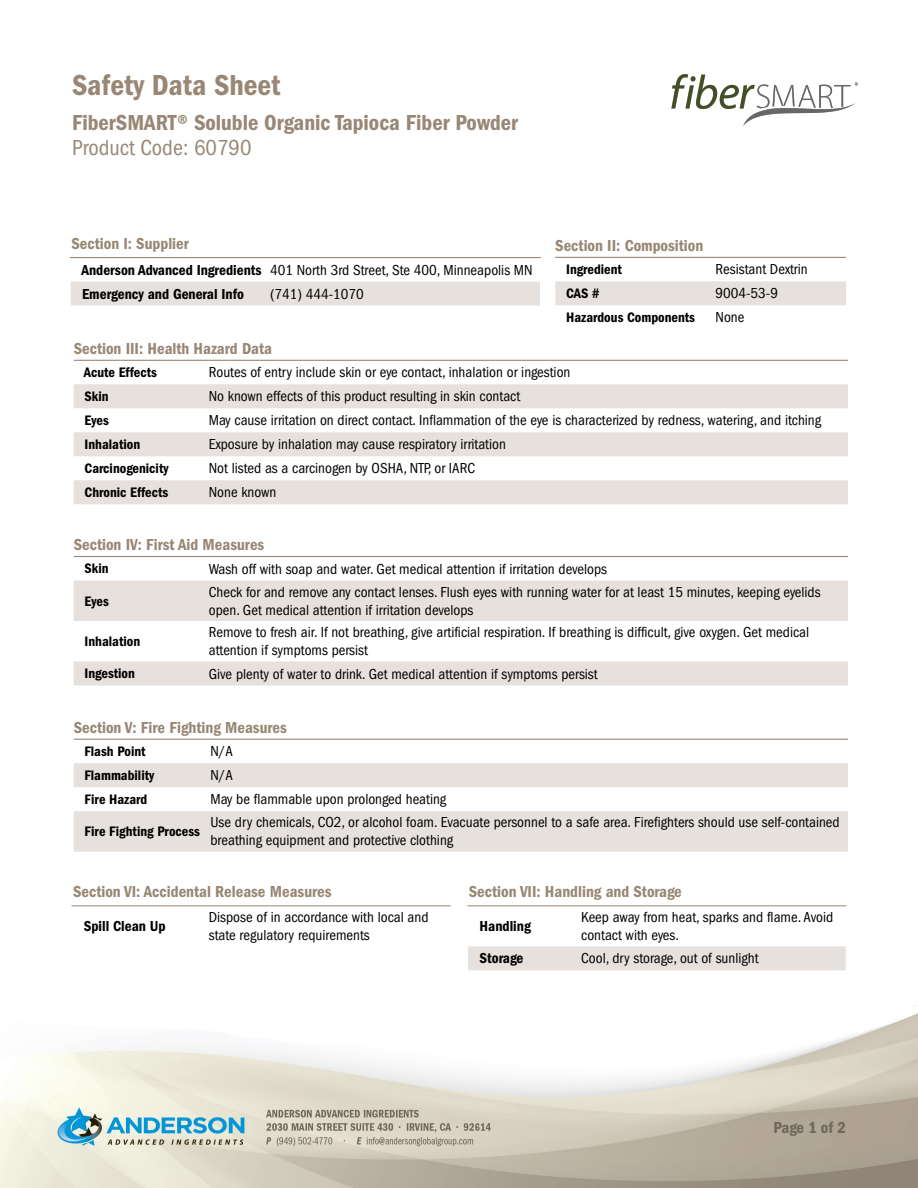
<style>
.page{position:relative;width:918px;height:1188px;background:#fff}
.page>*{position:absolute;margin:0;border:0;box-sizing:border-box;transform-origin:0 0}
.Section_Header{font:600 condensed 30px "Franklin Gothic LT";color:#998775}
.Section_Header-2{font:600 condensed 22.5px "Franklin Gothic LT";color:#998775}
.Section_Header-3{font:condensed 22.5px "Franklin Gothic LT";color:#998775}
.t1{font:600 condensed 16.5px "Franklin Gothic LT";color:#998775}
.t2{font:600 condensed 16.5px "Franklin Gothic LT";letter-spacing:-.015em;color:#6f675a}
.t3{font:condensed 15px/18px "Franklin Gothic LT";color:#000}
.t4{font:600 condensed 15px "Franklin Gothic LT";color:#000}
.t5{font:600 condensed 14.25px "Franklin Gothic LT";color:#000}
</style>
<div class="page">
<img style="left:0;top:256px;width:918px;height:932px">
<div style="left:555px;top:281px;width:291px;height:24px;background:#e6e1dd"></div>
<hr style="left:555px;top:257px;width:161px;height:1px;background:#998775">
<hr style="left:716px;top:257px;width:130px;height:1px;background:#998775">
<svg style="left:74px;top:361px;width:774px;height:23px"></svg>
<svg style="left:74px;top:384px;width:774px;height:120px;fill:#e6e1dd"></svg>
<hr style="left:74px;top:360px;width:135px;height:1px;background:#998775">
<hr style="left:209px;top:360px;width:639px;height:1px;background:#998775">
<svg style="left:74px;top:557px;width:774px;height:23px"></svg>
<svg style="left:74px;top:580px;width:774px;height:106px;fill:#e6e1dd"></svg>
<hr style="left:74px;top:556px;width:135px;height:1px;background:#998775">
<hr style="left:209px;top:556px;width:639px;height:1px;background:#998775">
<svg style="left:74px;top:740px;width:774px;height:23px"></svg>
<svg style="left:74px;top:763px;width:774px;height:89px;fill:#e6e1dd"></svg>
<hr style="left:74px;top:739px;width:136px;height:1px;background:#998775">
<hr style="left:210px;top:739px;width:638px;height:1px;background:#998775">
<svg style="left:71px;top:258px;width:469px;height:48px"></svg>
<hr style="left:70px;top:257px;width:200px;height:1px;background:#998775">
<hr style="left:270px;top:257px;width:271px;height:1px;background:#998775">
<svg style="left:72px;top:906px;width:378px;height:40px"></svg>
<hr style="left:72px;top:905px;width:137px;height:1px;background:#998775">
<hr style="left:209px;top:905px;width:242px;height:1px;background:#998775">
<svg style="left:468px;top:906px;width:378px;height:64px"></svg>
<hr style="left:467px;top:905px;width:114px;height:1px;background:#998775">
<hr style="left:581px;top:905px;width:265px;height:1px;background:#998775">
<img style="left:671px;top:74px;width:187px;height:52px">
<p class="Section_Header" style="left:72px;top:68px;width:210px">Safety Data Sheet</p>
<p class="Section_Header-2" style="left:72px;top:109px;width:448px">FiberSMART® Soluble Organic Tapioca Fiber Powder</p>
<p class="Section_Header-3" style="left:72px;top:135px;width:181px">Product Code: 60790</p>
<p class="t1" style="left:71px;top:234px;width:119px">Section I: Supplier</p>
<p class="t4" style="left:81px;top:261px;width:182px">Anderson Advanced Ingredients</p>
<p class="t3" style="left:270px;top:261px;width:264px">401 North 3rd Street, Ste 400, Minneapolis MN</p>
<p class="t4" style="left:82px;top:285px;width:163px">Emergency and General Info</p>
<p class="t3" style="left:270px;top:285px;width:95px">(741) 444-1070</p>
<p class="t1" style="left:555px;top:236px;width:150px">Section II: Composition</p>
<p class="t5" style="left:566px;top:261px;width:57px">Ingredient</p>
<p class="t3" style="left:716px;top:261px;width:94px">Resistant Dextrin</p>
<p class="t5" style="left:566px;top:285px;width:35px">CAS #</p>
<p class="t3" style="left:716px;top:285px;width:64px">9004-53-9</p>
<p class="t5" style="left:566px;top:309px;width:130px">Hazardous Components</p>
<p class="t3" style="left:716px;top:309px;width:30px">None</p>
<p class="t1" style="left:74px;top:339px;width:200px">Section III: Health Hazard Data</p>
<p class="t5" style="left:84px;top:364px;width:75px">Acute Effects</p>
<p class="t3" style="left:209px;top:363px;width:363px">Routes of entry include skin or eye contact, inhalation or ingestion</p>
<p class="t5" style="left:85px;top:388px;width:26px">Skin</p>
<p class="t3" style="left:209px;top:387px;width:313px">No known effects of this product resulting in skin contact</p>
<p class="t5" style="left:85px;top:412px;width:26px">Eyes</p>
<p class="t3" style="left:209px;top:411px;width:614px">May cause irritation on direct contact. Inflammation of the eye is characterized by redness, watering, and itching</p>
<p class="t5" style="left:85px;top:436px;width:57px">Inhalation</p>
<p class="t3" style="left:209px;top:435px;width:299px">Exposure by inhalation may cause respiratory irritation</p>
<p class="t5" style="left:85px;top:460px;width:85px">Carcinogenicity</p>
<p class="t3" style="left:209px;top:459px;width:268px">Not listed as a carcinogen by OSHA, NTP, or IARC</p>
<p class="t5" style="left:85px;top:484px;width:85px">Chronic Effects</p>
<p class="t3" style="left:209px;top:483px;width:69px">None known</p>
<p class="t1" style="left:74px;top:535px;width:192px">Section IV: First Aid Measures</p>
<p class="t5" style="left:85px;top:560px;width:26px">Skin</p>
<p class="t3" style="left:209px;top:560px;width:400px">Wash off with soap and water. Get medical attention if irritation develops</p>
<p class="t5" style="left:85px;top:593px;width:26px">Eyes</p>
<p class="t3" style="left:209px;top:583px;width:613px">Check for and remove any contact lenses. Flush eyes with running water for at least 15 minutes, keeping eyelids open. Get medical attention if irritation develops</p>
<p class="t5" style="left:85px;top:633px;width:57px">Inhalation</p>
<p class="t3" style="left:209px;top:623px;width:602px">Remove to fresh air. If not breathing, give artificial respiration. If breathing is difficult, give oxygen. Get medical attention if symptoms persist</p>
<p class="t5" style="left:85px;top:665px;width:52px">Ingestion</p>
<p class="t3" style="left:209px;top:665px;width:390px">Give plenty of water to drink. Get medical attention if symptoms persist</p>
<p class="t1" style="left:74px;top:718px;width:215px">Section V: Fire Fighting Measures</p>
<p class="t5" style="left:85px;top:743px;width:63px">Flash Point</p>
<p class="t3" style="left:210px;top:742px;width:24px">N/A</p>
<p class="t5" style="left:85px;top:767px;width:71px">Flammability</p>
<p class="t3" style="left:210px;top:766px;width:24px">N/A</p>
<p class="t5" style="left:85px;top:791px;width:64px">Fire Hazard</p>
<p class="t3" style="left:210px;top:790px;width:237px">May be flammable upon prolonged heating</p>
<p class="t5" style="left:85px;top:823px;width:117px">Fire Fighting Process</p>
<p class="t3" style="left:210px;top:814px;width:631px">Use dry chemicals, CO2, or alcohol foam. Evacuate personnel to a safe area. Firefighters should use self-contained breathing equipment and protective clothing</p>
<p class="t1" style="left:73px;top:882px;width:260px">Section VI: Accidental Release Measures</p>
<p class="t4" style="left:84px;top:918px;width:84px">Spill Clean Up</p>
<p class="t3" style="left:209px;top:908px;width:221px">Dispose of in accordance with local and state regulatory requirements</p>
<p class="t1" style="left:469px;top:882px;width:215px">Section VII: Handling and Storage</p>
<p class="t4" style="left:480px;top:918px;width:53px">Handling</p>
<p class="t3" style="left:581px;top:908px;width:254px">Keep away from heat, sparks and flame. Avoid contact with eyes.</p>
<p class="t4" style="left:480px;top:950px;width:45px">Storage</p>
<p class="t3" style="left:581px;top:950px;width:179px">Cool, dry storage, out of sunlight</p>
<p class="t2" style="left:774px;top:1118px;width:74px">Page 1 of 2</p>
</div>
